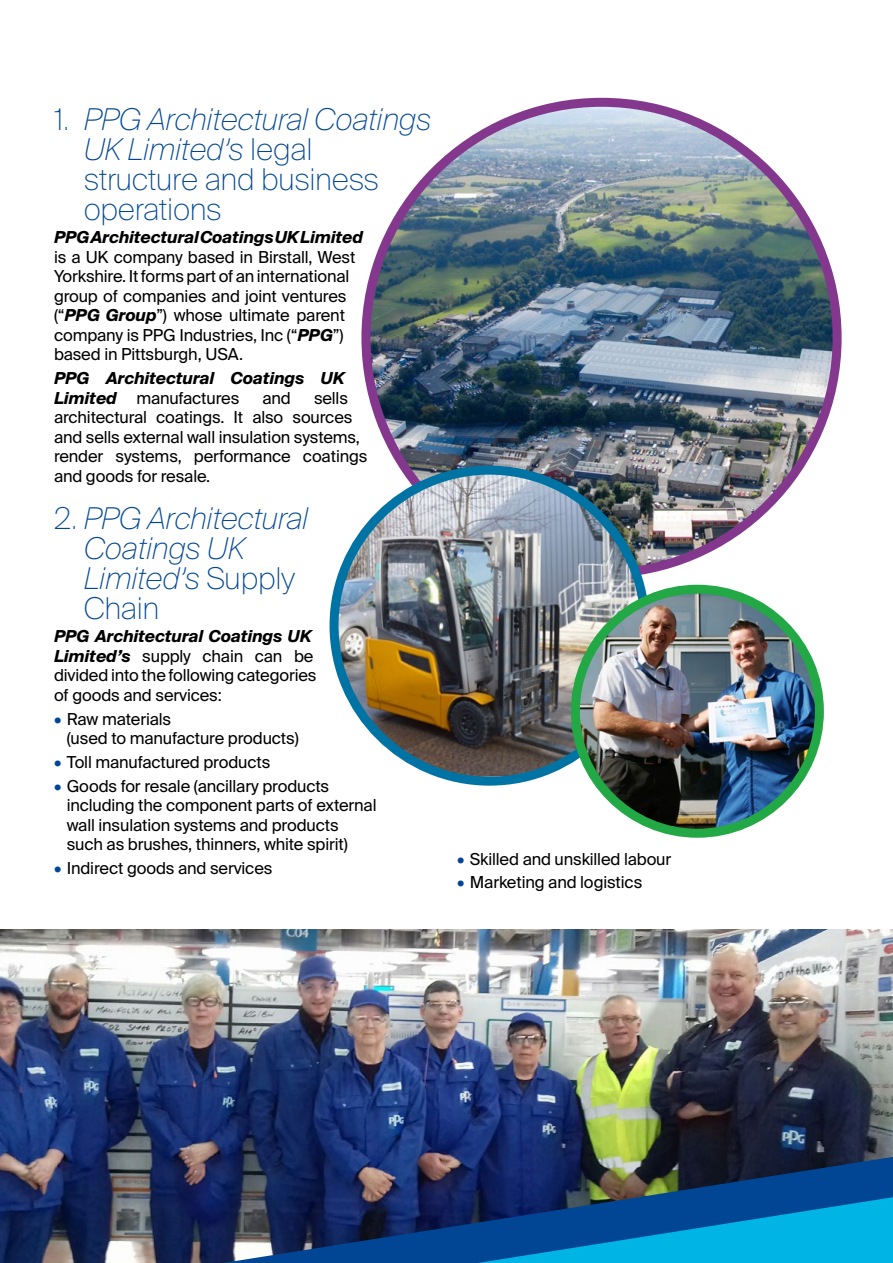
<style>
.page{position:relative;width:893px;height:1263px;background:#fff}
.page>*{position:absolute;margin:0;border:0;box-sizing:border-box;transform-origin:0 0}
.t1{font:100 30px/30px "Suisse Intl";letter-spacing:-.01em;color:#014694}
.t2{font:italic 100 30px/30px "Suisse Intl";letter-spacing:-.01em;color:#014694}
.t3{font:16.5px/19.5px "Suisse Intl";letter-spacing:-.01em;color:#000}
.t4{font:italic 700 16.5px/19.5px "Suisse Intl";letter-spacing:-.01em;color:#000}
.s1{font-style:italic}
.s2{font-weight:700;font-style:italic}
.s3{font-weight:400;font-style:normal}
.s4{font-style:normal}
.s5{color:#014694}
</style>
<div class="page">
<img style="left:0;top:929px;width:893px;height:334px">
<img style="left:367px;top:102px;width:470px;height:469px">
<img style="left:334px;top:470px;width:311px;height:307px">
<div style="left:330px;top:466px;width:319px;height:320px;border:9px solid #0073a5;border-radius:50%"></div>
<img style="left:575px;top:589px;width:244px;height:244px;border-radius:122px">
<div style="left:571px;top:585px;width:253px;height:253px;border:9px solid #23a846;border-radius:50%"></div>
<svg style="left:223px;top:1157px;width:670px;height:106px;background:#145184"></svg>
<h1 class="t1" style="left:84px;top:104px;width:349px;text-indent:-30px">1. <span class="s1">PPG Architectural Coatings<br>UK Limited’s</span> legal structure and business operations</h1>
<p class="t4" style="left:54px;top:228px;width:310px">PPG Architectural Coatings UK Limited</p>
<p class="t3" style="left:54px;top:247px;width:303px">is a UK company based in Birstall, West Yorkshire. It forms part of an international group of companies and joint ventures (“<span class="s2">PPG Group</span>”) whose ultimate parent company is PPG Industries, Inc (“<span class="s2">PPG</span>”) based in Pittsburgh, USA.</p>
<p class="t4" style="left:54px;top:369px;width:292px">PPG Architectural Coatings UK<br>Limited <span class="s3">manufactures</span></p>
<p class="t3" style="left:54px;top:388px;width:315px;text-indent:260px">sells architectural coatings. It also sources and sells external wall insulation systems, render systems, performance coatings and goods for resale.</p>
<h1 class="t2" style="left:84px;top:503px;width:226px;text-indent:-30px"><span class="s4">2.</span> PPG Architectural<br>Coatings UK<br>Limited’s <span class="s4">Supply<br>Chain</span></h1>
<p class="t3" style="left:54px;top:627px;width:264px"><span class="s2">PPG Architectural Coatings UK<br>Limited’s</span> supply chain can be divided into the following categories of goods and services:</p>
<p class="t3" style="left:67px;top:709px;width:233px;text-indent:-13px"><span class="s5">•</span> Raw materials<br>(used to manufacture products)</p>
<p class="t3" style="left:54px;top:752px;width:218px"><span class="s5">•</span> Toll manufactured products</p>
<p class="t3" style="left:67px;top:776px;width:311px;text-indent:-13px"><span class="s5">•</span> Goods for resale (ancillary products including the component parts of external wall insulation systems and products such as brushes, thinners, white spirit)</p>
<p class="t3" style="left:54px;top:858px;width:220px"><span class="s5">•</span> Indirect goods and services</p>
<p class="t3" style="left:262px;top:388px;width:30px">and</p>
<p class="t3" style="left:457px;top:849px;width:216px"><span class="s5">•</span> Skilled and unskilled labour</p>
<p class="t3" style="left:457px;top:873px;width:187px"><span class="s5">•</span> Marketing and logistics</p>
</div>
